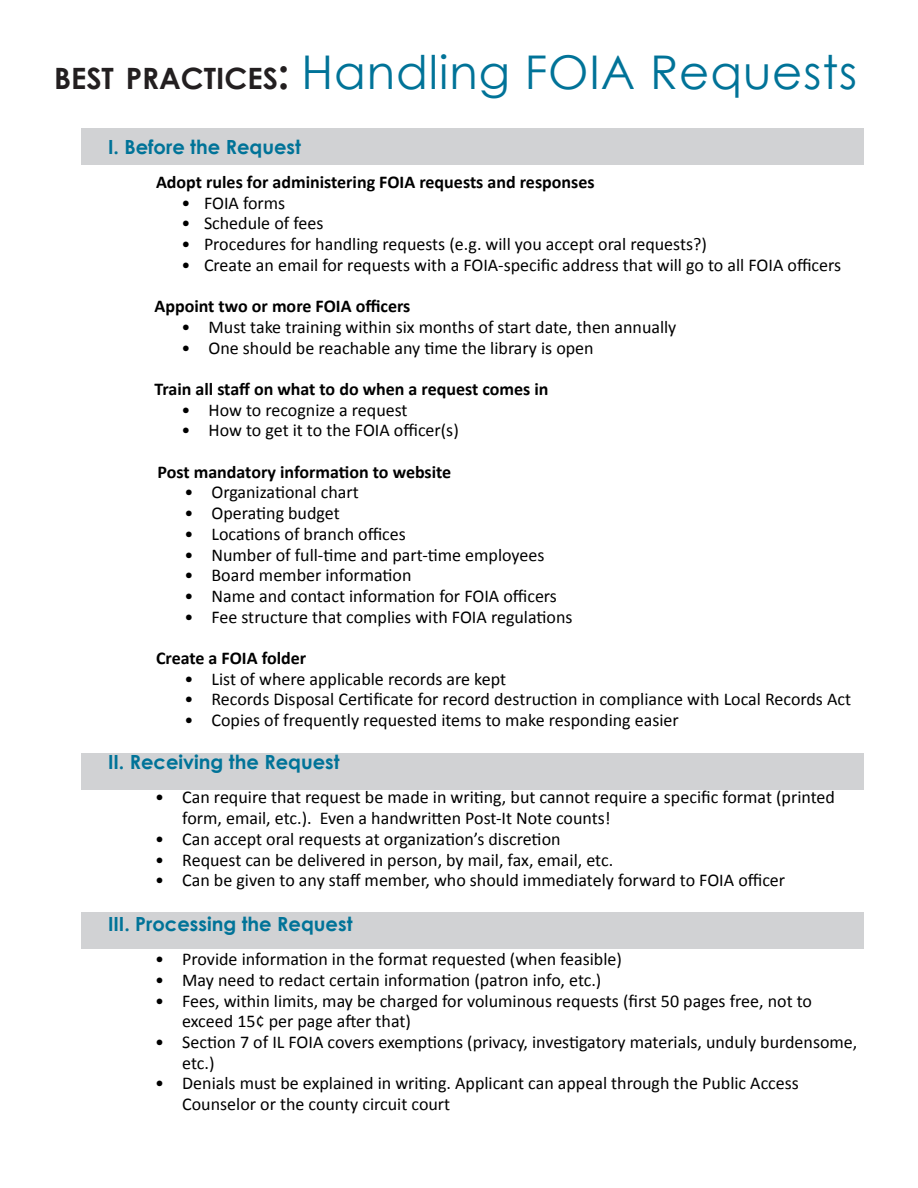
<style>
.page{position:relative;width:918px;height:1188px;background:#fff}
.page>*{position:absolute;margin:0;border:0;box-sizing:border-box;transform-origin:0 0}
.t1{font:46.5px "Century Gothic";letter-spacing:.02em;color:#007398}
.t2{font:700 19.5px "Century Gothic";color:#007398}
.t3{font:18px/20.7px "Calibri";color:#000}
.t4{font:700 18px "Calibri";color:#000}
.s1{font-weight:700;font-size:29.4px;color:#231f20}
.s2{font-weight:700;font-size:42px;color:#231f20}
</style>
<div class="page">
<div style="left:81px;top:912px;width:783px;height:37px;background:#d1d2d4"></div>
<div style="left:81px;top:753px;width:783px;height:36px;background:#d1d2d4"></div>
<div style="left:81px;top:128px;width:783px;height:36px;background:#d1d2d4"></div>
<p class="t1" style="left:54px;top:44px;width:805px"><span class="s1">BEST PRACTICES</span><span class="s2">:</span> Handling FOIA Requests</p>
<p class="t2" style="left:108px;top:134px;width:195px">I. Before the Request</p>
<p class="t4" style="left:156px;top:170px;width:440px">Adopt rules for administering FOIA requests and responses</p>
<p class="t3" style="left:182px;top:192px;width:105px">• FOIA forms</p>
<p class="t3" style="left:182px;top:213px;width:143px">• Schedule of fees</p>
<p class="t3" style="left:182px;top:234px;width:527px">• Procedures for handling requests (e.g. will you accept oral requests?)</p>
<p class="t3" style="left:182px;top:254px;width:661px">• Create an email for requests with a FOIA-specific address that will go to all FOIA officers</p>
<p class="t4" style="left:154px;top:295px;width:257px">Appoint two or more FOIA officers</p>
<p class="t3" style="left:182px;top:317px;width:496px">• Must take training within six months of start date, then annually</p>
<p class="t3" style="left:182px;top:337px;width:414px">• One should be reachable any time the library is open</p>
<p class="t4" style="left:154px;top:377px;width:396px">Train all staff on what to do when a request comes in</p>
<p class="t3" style="left:182px;top:399px;width:228px">• How to recognize a request</p>
<p class="t3" style="left:182px;top:420px;width:279px">• How to get it to the FOIA officer(s)</p>
<p class="t4" style="left:158px;top:460px;width:295px">Post mandatory information to website</p>
<p class="t3" style="left:184px;top:482px;width:176px">• Organizational chart</p>
<p class="t3" style="left:184px;top:503px;width:157px">• Operating budget</p>
<p class="t3" style="left:184px;top:524px;width:223px">• Locations of branch offices</p>
<p class="t3" style="left:184px;top:544px;width:362px">• Number of full-time and part-time employees</p>
<p class="t3" style="left:184px;top:565px;width:229px">• Board member information</p>
<p class="t3" style="left:184px;top:586px;width:374px">• Name and contact information for FOIA officers</p>
<p class="t3" style="left:184px;top:606px;width:390px">• Fee structure that complies with FOIA regulations</p>
<p class="t4" style="left:156px;top:647px;width:152px">Create a FOIA folder</p>
<p class="t3" style="left:184px;top:668px;width:323px">• List of where applicable records are kept</p>
<p class="t3" style="left:184px;top:689px;width:668px">• Records Disposal Certificate for record destruction in compliance with Local Records Act</p>
<p class="t3" style="left:184px;top:710px;width:496px">• Copies of frequently requested items to make responding easier</p>
<p class="t2" style="left:108px;top:750px;width:233px">II. Receiving the Request</p>
<p class="t3" style="left:182px;top:787px;width:654px;text-indent:-27px">• Can require that request be made in writing, but cannot require a specific format (printed form, email, etc.). Even a handwritten Post-It Note counts!</p>
<p class="t3" style="left:155px;top:829px;width:407px">• Can accept oral requests at organization’s discretion</p>
<p class="t3" style="left:155px;top:849px;width:459px">• Request can be delivered in person, by mail, fax, email, etc.</p>
<p class="t3" style="left:155px;top:870px;width:631px">• Can be given to any staff member, who should immediately forward to FOIA officer</p>
<p class="t2" style="left:108px;top:912px;width:246px">III. Processing the Request</p>
<p class="t3" style="left:155px;top:949px;width:468px">• Provide information in the format requested (when feasible)</p>
<p class="t3" style="left:155px;top:970px;width:448px">• May need to redact certain information (patron info, etc.)</p>
<p class="t3" style="left:182px;top:990px;width:631px;text-indent:-27px">• Fees, within limits, may be charged for voluminous requests (first 50 pages free, not to exceed 15¢ per page after that)</p>
<p class="t3" style="left:182px;top:1032px;width:677px;text-indent:-27px">• Section 7 of IL FOIA covers exemptions (privacy, investigatory materials, unduly burdensome, etc.)</p>
<p class="t3" style="left:182px;top:1073px;width:618px;text-indent:-27px">• Denials must be explained in writing. Applicant can appeal through the Public Access<br>Counselor or the county circuit court</p>
</div>
